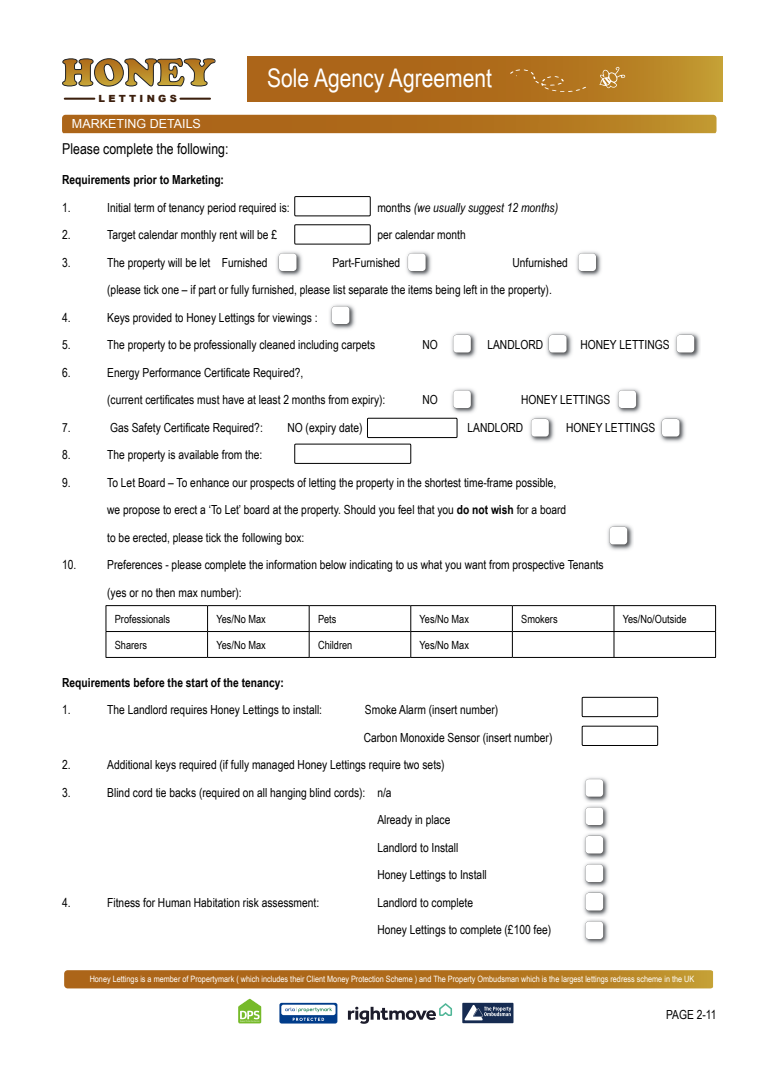
<style>
.page{position:relative;width:780px;height:1088px;background:#fff}
.page>*{position:absolute;margin:0;border:0;box-sizing:border-box;transform-origin:0 0}
.t1{font:25.62px "Arial Narrow";color:#fff}
.t2{font:15px "Arial Narrow";color:#000}
.t3{font:12.5px/27.5px "Arial Narrow";color:#000}
.t4{font:700 12.5px "Arial Narrow";color:#000}
.t5{font:italic 12.5px "Arial Narrow";color:#000}
.t6{font:12.5px "Arial";color:#fff}
.t7{font:11.25px "Arial Narrow";color:#000}
.t8{font:900 9.88px "Arial";color:#3c1f0d}
.t9{font:8.75px "Arial Narrow";color:#fff}
.s1{font-style:normal}
.s2{font-weight:700}
</style>
<div class="page">
<svg style="left:64px;top:970px;width:649px;height:18px;background:#b17320"></svg>
<svg style="left:238px;top:998px;width:23px;height:26px"></svg>
<svg style="left:348px;top:1003px;width:104px;height:21px"></svg>
<svg style="left:279px;top:1003px;width:58px;height:20px"></svg>
<div style="left:462px;top:1003px;width:51px;height:20px;background:#162b51"></div>
<svg style="left:464px;top:1005px;width:47px;height:15px"></svg>
<svg style="left:247px;top:57px;width:475px;height:45px;background:#b1711e"></svg>
<svg style="left:510px;top:69px;width:76px;height:23px;background:#b37625"></svg>
<svg style="left:599px;top:67px;width:26px;height:22px"></svg>
<svg style="left:62px;top:115px;width:654px;height:18px;background:#b0701d"></svg>
<img style="left:451px;top:388px;width:25px;height:25px">
<svg style="left:453px;top:390px;width:18px;height:18px"></svg>
<img style="left:529px;top:416px;width:25px;height:26px">
<svg style="left:531px;top:419px;width:18px;height:18px"></svg>
<img style="left:659px;top:416px;width:26px;height:26px">
<svg style="left:661px;top:419px;width:18px;height:18px"></svg>
<img style="left:616px;top:388px;width:25px;height:25px">
<svg style="left:618px;top:390px;width:18px;height:18px"></svg>
<img style="left:674px;top:332px;width:26px;height:26px">
<svg style="left:676px;top:335px;width:18px;height:18px"></svg>
<img style="left:546px;top:332px;width:26px;height:26px">
<svg style="left:549px;top:335px;width:17px;height:18px"></svg>
<img style="left:451px;top:332px;width:25px;height:26px">
<svg style="left:453px;top:335px;width:18px;height:18px"></svg>
<img style="left:607px;top:524px;width:26px;height:26px">
<svg style="left:609px;top:527px;width:18px;height:17px"></svg>
<img style="left:276px;top:251px;width:26px;height:25px">
<svg style="left:279px;top:253px;width:18px;height:18px"></svg>
<img style="left:406px;top:251px;width:25px;height:25px">
<svg style="left:408px;top:253px;width:18px;height:18px"></svg>
<img style="left:576px;top:251px;width:25px;height:25px">
<svg style="left:578px;top:253px;width:18px;height:18px"></svg>
<div style="left:294px;top:196px;width:76px;height:20px;border:1px solid #000"></div>
<div style="left:294px;top:224px;width:76px;height:20px;border:1px solid #000"></div>
<div style="left:294px;top:444px;width:117px;height:20px;border:1px solid #000"></div>
<img style="left:329px;top:304px;width:26px;height:25px">
<svg style="left:331px;top:306px;width:18px;height:18px"></svg>
<hr style="left:106px;top:605px;width:101px;height:1px;background:#000">
<hr style="left:207px;top:605px;width:102px;height:1px;background:#000">
<hr style="left:309px;top:605px;width:102px;height:1px;background:#000">
<hr style="left:411px;top:605px;width:101px;height:1px;background:#000">
<hr style="left:512px;top:605px;width:102px;height:1px;background:#000">
<hr style="left:614px;top:605px;width:101px;height:1px;background:#000">
<hr style="left:106px;top:631px;width:101px;height:1px;background:#000">
<svg style="left:106px;top:606px;width:1px;height:51px"></svg>
<hr style="left:207px;top:631px;width:102px;height:1px;background:#000">
<svg style="left:207px;top:606px;width:1px;height:51px"></svg>
<hr style="left:309px;top:631px;width:102px;height:1px;background:#000">
<svg style="left:309px;top:606px;width:1px;height:51px"></svg>
<hr style="left:411px;top:631px;width:101px;height:1px;background:#000">
<svg style="left:410px;top:606px;width:1px;height:51px"></svg>
<hr style="left:512px;top:631px;width:102px;height:1px;background:#000">
<svg style="left:512px;top:606px;width:1px;height:51px"></svg>
<hr style="left:614px;top:631px;width:101px;height:1px;background:#000">
<svg style="left:613px;top:606px;width:1px;height:51px"></svg>
<svg style="left:715px;top:606px;width:1px;height:51px"></svg>
<hr style="left:106px;top:657px;width:101px;height:1px;background:#000">
<hr style="left:207px;top:657px;width:102px;height:1px;background:#000">
<hr style="left:309px;top:657px;width:102px;height:1px;background:#000">
<hr style="left:411px;top:657px;width:101px;height:1px;background:#000">
<hr style="left:512px;top:657px;width:102px;height:1px;background:#000">
<hr style="left:614px;top:657px;width:101px;height:1px;background:#000">
<div style="left:582px;top:697px;width:76px;height:20px;border:1px solid #000"></div>
<div style="left:582px;top:726px;width:76px;height:20px;border:1px solid #000"></div>
<img style="left:583px;top:777px;width:25px;height:167px">
<svg style="left:585px;top:779px;width:18px;height:18px"></svg>
<svg style="left:585px;top:807px;width:18px;height:18px"></svg>
<svg style="left:585px;top:836px;width:18px;height:18px"></svg>
<svg style="left:585px;top:864px;width:18px;height:18px"></svg>
<svg style="left:585px;top:893px;width:18px;height:18px"></svg>
<svg style="left:585px;top:921px;width:18px;height:18px"></svg>
<div style="left:367px;top:418px;width:90px;height:20px;border:1px solid #000"></div>
<hr style="left:65px;top:98px;width:29px;height:2px;background:#3c1f0d">
<hr style="left:180px;top:98px;width:30px;height:2px;background:#3c1f0d">
<svg style="left:62px;top:58px;width:154px;height:29px"></svg>
<p class="t8" style="left:98px;top:91px;width:80px">L E T T I N G S</p>
<h1 class="t1" style="left:267px;top:59px;width:226px">Sole Agency Agreement</h1>
<p class="t6" style="left:72px;top:116px;width:130px">MARKETING DETAILS</p>
<p class="t2" style="left:62px;top:138px;width:168px">Please complete the following:</p>
<p class="t4" style="left:62px;top:170px;width:163px">Requirements prior to Marketing:</p>
<p class="t3" style="left:62px;top:193px;width:10px">1.</p>
<p class="t3" style="left:107px;top:193px;width:184px">Initial term of tenancy period required is:</p>
<p class="t5" style="left:377px;top:198px;width:182px"><span class="s1">months</span> (we usually suggest 12 months)</p>
<p class="t3" style="left:62px;top:220px;width:10px">2.</p>
<p class="t3" style="left:107px;top:220px;width:171px">Target calendar monthly rent will be £</p>
<p class="t3" style="left:377px;top:220px;width:90px">per calendar month</p>
<p class="t3" style="left:62px;top:248px;width:10px">3.</p>
<p class="t3" style="left:107px;top:248px;width:162px">The property will be let Furnished</p>
<p class="t3" style="left:332px;top:248px;width:69px">Part-Furnished</p>
<p class="t3" style="left:512px;top:248px;width:57px">Unfurnished</p>
<p class="t3" style="left:107px;top:275px;width:446px">(please tick one – if part or fully furnished, please list separate the items being left in the property).</p>
<p class="t3" style="left:62px;top:303px;width:10px">4.</p>
<p class="t3" style="left:107px;top:303px;width:212px">Keys provided to Honey Lettings for viewings :</p>
<p class="t3" style="left:62px;top:330px;width:10px">5.</p>
<p class="t3" style="left:107px;top:330px;width:269px">The property to be professionally cleaned including carpets</p>
<p class="t3" style="left:422px;top:330px;width:17px">NO</p>
<p class="t3" style="left:487px;top:330px;width:57px">LANDLORD</p>
<p class="t3" style="left:580px;top:330px;width:91px">HONEY LETTINGS</p>
<p class="t3" style="left:62px;top:358px;width:10px">6.</p>
<p class="t3" style="left:107px;top:358px;width:197px">Energy Performance Certificate Required?,</p>
<p class="t3" style="left:107px;top:385px;width:280px">(current certificates must have at least 2 months from expiry):</p>
<p class="t3" style="left:422px;top:385px;width:17px">NO</p>
<p class="t3" style="left:521px;top:385px;width:91px">HONEY LETTINGS</p>
<p class="t3" style="left:62px;top:413px;width:10px">7.</p>
<p class="t3" style="left:110px;top:413px;width:154px">Gas Safety Certificate Required?:</p>
<p class="t3" style="left:287px;top:413px;width:77px">NO (expiry date)</p>
<p class="t3" style="left:467px;top:413px;width:57px">LANDLORD</p>
<p class="t3" style="left:566px;top:413px;width:91px">HONEY LETTINGS</p>
<p class="t3" style="left:62px;top:440px;width:10px">8.</p>
<p class="t3" style="left:107px;top:440px;width:156px">The property is available from the:</p>
<p class="t3" style="left:62px;top:468px;width:10px">9.</p>
<p class="t3" style="left:107px;top:468px;width:450px">To Let Board – To enhance our prospects of letting the property in the shortest time-frame possible,</p>
<p class="t3" style="left:107px;top:495px;width:460px">we propose to erect a ‘To Let’ board at the property. Should you feel that you <span class="s2">do not wish</span> for a board</p>
<p class="t3" style="left:107px;top:523px;width:199px">to be erected, please tick the following box:</p>
<p class="t3" style="left:62px;top:550px;width:16px">10.</p>
<p class="t3" style="left:107px;top:550px;width:498px">Preferences - please complete the information below indicating to us what you want from prospective Tenants (yes or no then max number):</p>
<p class="t7" style="left:115px;top:610px;width:57px">Professionals</p>
<p class="t7" style="left:216px;top:610px;width:51px">Yes/No Max</p>
<p class="t7" style="left:318px;top:610px;width:20px">Pets</p>
<p class="t7" style="left:419px;top:610px;width:51px">Yes/No Max</p>
<p class="t7" style="left:521px;top:610px;width:38px">Smokers</p>
<p class="t7" style="left:622px;top:610px;width:65px">Yes/No/Outside</p>
<p class="t7" style="left:115px;top:636px;width:34px">Sharers</p>
<p class="t7" style="left:216px;top:636px;width:51px">Yes/No Max</p>
<p class="t7" style="left:318px;top:636px;width:36px">Children</p>
<p class="t7" style="left:419px;top:636px;width:51px">Yes/No Max</p>
<p class="t4" style="left:62px;top:673px;width:223px">Requirements before the start of the tenancy:</p>
<p class="t3" style="left:62px;top:695px;width:10px">1.</p>
<p class="t3" style="left:107px;top:695px;width:216px">The Landlord requires Honey Lettings to install:</p>
<p class="t3" style="left:365px;top:695px;width:135px">Smoke Alarm (insert number)</p>
<p class="t3" style="left:364px;top:723px;width:190px">Carbon Monoxide Sensor (insert number)</p>
<p class="t3" style="left:62px;top:750px;width:10px">2.</p>
<p class="t3" style="left:107px;top:750px;width:339px">Additional keys required (if fully managed Honey Lettings require two sets)</p>
<p class="t3" style="left:62px;top:778px;width:10px">3.</p>
<p class="t3" style="left:107px;top:778px;width:286px">Blind cord tie backs (required on all hanging blind cords): n/a</p>
<p class="t3" style="left:377px;top:805px;width:74px">Already in place</p>
<p class="t3" style="left:377px;top:833px;width:82px">Landlord to Install</p>
<p class="t3" style="left:377px;top:860px;width:111px">Honey Lettings to Install</p>
<p class="t3" style="left:62px;top:888px;width:10px">4.</p>
<p class="t3" style="left:107px;top:888px;width:213px">Fitness for Human Habitation risk assessment:</p>
<p class="t3" style="left:377px;top:888px;width:97px">Landlord to complete</p>
<p class="t3" style="left:377px;top:915px;width:175px">Honey Lettings to complete (£100 fee)</p>
<p class="t9" style="left:90px;top:972px;width:606px">Honey Lettings is a member of Propertymark ( which includes their Client Money Protection Scheme ) and The Property Ombudsman which is the largest lettings redress scheme in the UK</p>
<p class="t3" style="left:666px;top:1000px;width:52px">PAGE 2-11</p>
</div>
